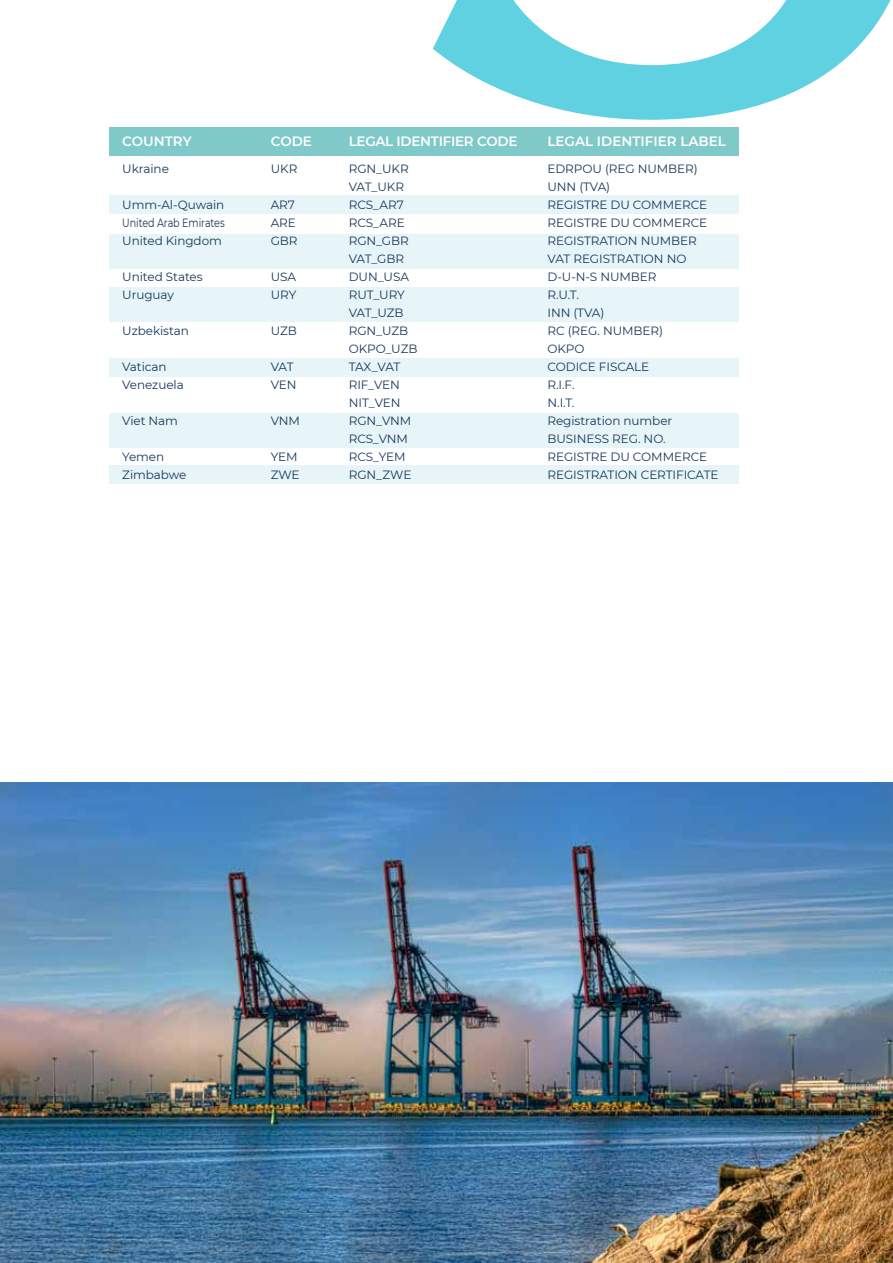
<style>
.page{position:relative;width:893px;height:1263px;background:#fff}
.page>*{position:absolute;margin:0;border:0;box-sizing:border-box;transform-origin:0 0}
.t1{font:600 13.5px "Montserrat";color:#fff}
.t2{font:600 13.5px "Montserrat";letter-spacing:-.02em;color:#fff}
.t3{font:12px "Montserrat";letter-spacing:-.005em;color:#16375c}
.t4{font:12px "Montserrat";letter-spacing:-.005em;color:#16375c;scale:.8 1}
</style>
<div class="page">
<svg style="left:433px;top:0;width:458px;height:120px;fill:#5fd1e0"></svg>
<div style="left:109px;top:466px;width:629px;height:18px;background:#e7f5f8"></div>
<div style="left:109px;top:413px;width:629px;height:34px;background:#e7f5f8"></div>
<div style="left:109px;top:195px;width:629px;height:18px;background:#e7f5f8"></div>
<div style="left:109px;top:128px;width:629px;height:28px;background:#7fc9c9"></div>
<div style="left:109px;top:234px;width:629px;height:34px;background:#e7f5f8"></div>
<div style="left:109px;top:287px;width:629px;height:35px;background:#e7f5f8"></div>
<div style="left:109px;top:358px;width:629px;height:19px;background:#e7f5f8"></div>
<img style="left:0;top:782px;width:893px;height:481px">
<p class="t1" style="left:122px;top:132px;width:71px">COUNTRY</p>
<p class="t1" style="left:271px;top:132px;width:43px">CODE</p>
<p class="t2" style="left:349px;top:132px;width:170px">LEGAL IDENTIFIER CODE</p>
<p class="t1" style="left:547px;top:132px;width:180px">LEGAL IDENTIFIER LABEL</p>
<p class="t3" style="left:122px;top:160px;width:48px">Ukraine</p>
<p class="t3" style="left:271px;top:160px;width:28px">UKR</p>
<p class="t3" style="left:349px;top:160px;width:61px">RGN_UKR</p>
<p class="t3" style="left:547px;top:160px;width:152px">EDRPOU (REG NUMBER)</p>
<p class="t3" style="left:349px;top:178px;width:57px">VAT_UKR</p>
<p class="t3" style="left:547px;top:178px;width:64px">UNN (TVA)</p>
<p class="t3" style="left:122px;top:196px;width:104px">Umm-Al-Quwain</p>
<p class="t3" style="left:271px;top:196px;width:26px">AR7</p>
<p class="t3" style="left:349px;top:196px;width:57px">RCS_AR7</p>
<p class="t3" style="left:547px;top:196px;width:161px">REGISTRE DU COMMERCE</p>
<p class="t4" style="left:122px;top:214px;width:130px">United Arab Emirates</p>
<p class="t3" style="left:271px;top:214px;width:27px">ARE</p>
<p class="t3" style="left:349px;top:214px;width:58px">RCS_ARE</p>
<p class="t3" style="left:547px;top:214px;width:161px">REGISTRE DU COMMERCE</p>
<p class="t3" style="left:122px;top:232px;width:101px">United Kingdom</p>
<p class="t3" style="left:271px;top:232px;width:28px">GBR</p>
<p class="t3" style="left:349px;top:232px;width:61px">RGN_GBR</p>
<p class="t3" style="left:547px;top:232px;width:151px">REGISTRATION NUMBER</p>
<p class="t3" style="left:349px;top:250px;width:57px">VAT_GBR</p>
<p class="t3" style="left:547px;top:250px;width:140px">VAT REGISTRATION NO</p>
<p class="t3" style="left:122px;top:268px;width:82px">United States</p>
<p class="t3" style="left:271px;top:268px;width:27px">USA</p>
<p class="t3" style="left:349px;top:268px;width:62px">DUN_USA</p>
<p class="t3" style="left:547px;top:268px;width:111px">D-U-N-S NUMBER</p>
<p class="t3" style="left:122px;top:286px;width:53px">Uruguay</p>
<p class="t3" style="left:271px;top:286px;width:27px">URY</p>
<p class="t3" style="left:349px;top:286px;width:58px">RUT_URY</p>
<p class="t3" style="left:547px;top:286px;width:33px">R.U.T.</p>
<p class="t3" style="left:349px;top:304px;width:56px">VAT_UZB</p>
<p class="t3" style="left:547px;top:304px;width:58px">INN (TVA)</p>
<p class="t3" style="left:122px;top:322px;width:68px">Uzbekistan</p>
<p class="t3" style="left:271px;top:322px;width:28px">UZB</p>
<p class="t3" style="left:349px;top:322px;width:61px">RGN_UZB</p>
<p class="t3" style="left:547px;top:322px;width:117px">RC (REG. NUMBER)</p>
<p class="t3" style="left:349px;top:340px;width:70px">OKPO_UZB</p>
<p class="t3" style="left:547px;top:340px;width:39px">OKPO</p>
<p class="t3" style="left:122px;top:358px;width:46px">Vatican</p>
<p class="t3" style="left:271px;top:358px;width:24px">VAT</p>
<p class="t3" style="left:349px;top:358px;width:53px">TAX_VAT</p>
<p class="t3" style="left:547px;top:358px;width:103px">CODICE FISCALE</p>
<p class="t3" style="left:122px;top:376px;width:63px">Venezuela</p>
<p class="t3" style="left:271px;top:376px;width:27px">VEN</p>
<p class="t3" style="left:349px;top:376px;width:53px">RIF_VEN</p>
<p class="t3" style="left:547px;top:376px;width:29px">R.I.F.</p>
<p class="t3" style="left:349px;top:394px;width:53px">NIT_VEN</p>
<p class="t3" style="left:547px;top:394px;width:28px">N.I.T.</p>
<p class="t3" style="left:122px;top:412px;width:57px">Viet Nam</p>
<p class="t3" style="left:271px;top:412px;width:31px">VNM</p>
<p class="t3" style="left:349px;top:412px;width:64px">RGN_VNM</p>
<p class="t3" style="left:547px;top:412px;width:126px">Registration number</p>
<p class="t3" style="left:349px;top:430px;width:61px">RCS_VNM</p>
<p class="t3" style="left:547px;top:430px;width:120px">BUSINESS REG. NO.</p>
<p class="t3" style="left:122px;top:448px;width:44px">Yemen</p>
<p class="t3" style="left:271px;top:448px;width:28px">YEM</p>
<p class="t3" style="left:349px;top:448px;width:58px">RCS_YEM</p>
<p class="t3" style="left:547px;top:448px;width:161px">REGISTRE DU COMMERCE</p>
<p class="t3" style="left:122px;top:466px;width:66px">Zimbabwe</p>
<p class="t3" style="left:271px;top:466px;width:30px">ZWE</p>
<p class="t3" style="left:349px;top:466px;width:64px">RGN_ZWE</p>
<p class="t3" style="left:547px;top:466px;width:173px">REGISTRATION CERTIFICATE</p>
</div>
